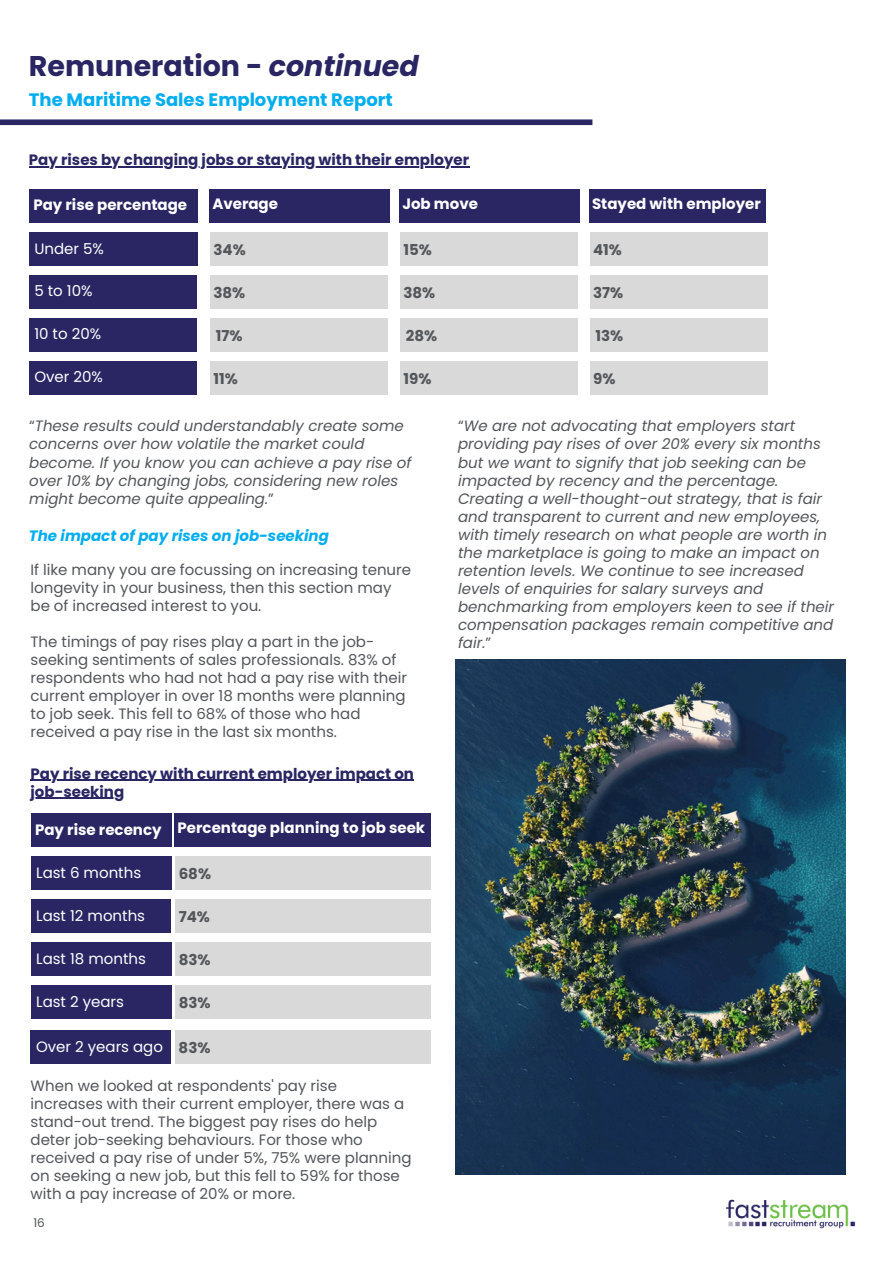
<style>
.page{position:relative;width:894px;height:1264px;background:#fff}
.page>*{position:absolute;margin:0;border:0;box-sizing:border-box;transform-origin:0 0}
.t1{font:700 28.5px "Poppins";color:#292663}
.t2{font:700 18px "Poppins";color:#00aeef}
.t3{font:italic 15px/18px "Poppins";color:#53565a}
.t4{font:15px/18px "Poppins";color:#53565a}
.t5{font:700 15px "Poppins";color:#292663}
.t6{font:700 15px "Poppins";color:#fff}
.t7{font:15px "Poppins";color:#fff}
.t8{font:700 15px "Poppins";color:#53565a}
.t9{font:italic 700 15px "Poppins";color:#00aeef}
.t10{font:12px "Poppins";color:#53565a}
.s1{font-style:italic}
.s2{font-style:normal}
</style>
<div class="page">
<div style="left:0;top:119px;width:592px;height:6px;background:#292663"></div>
<img style="left:725px;top:1199px;width:131px;height:30px">
<div style="left:31px;top:813px;width:140px;height:34px;background:#292663"></div>
<div style="left:174px;top:813px;width:257px;height:34px;background:#292663"></div>
<div style="left:31px;top:856px;width:140px;height:34px;background:#292663"></div>
<div style="left:175px;top:856px;width:256px;height:34px;background:#d9d9d9"></div>
<div style="left:31px;top:899px;width:139px;height:34px;background:#292663"></div>
<div style="left:175px;top:899px;width:256px;height:34px;background:#d9d9d9"></div>
<div style="left:31px;top:942px;width:140px;height:33px;background:#292663"></div>
<div style="left:175px;top:942px;width:256px;height:33px;background:#d9d9d9"></div>
<div style="left:31px;top:985px;width:140px;height:34px;background:#292663"></div>
<div style="left:175px;top:985px;width:256px;height:34px;background:#d9d9d9"></div>
<hr style="left:31px;top:779px;width:383px;height:2px;background:#292663">
<hr style="left:31px;top:797px;width:93px;height:2px;background:#292663">
<img style="left:455px;top:659px;width:390px;height:515px">
<hr style="left:29px;top:166px;width:440px;height:1px;background:#292663">
<div style="left:29px;top:189px;width:169px;height:33px;background:#292663"></div>
<div style="left:209px;top:189px;width:180px;height:33px;background:#292663"></div>
<div style="left:29px;top:232px;width:169px;height:34px;background:#292663"></div>
<div style="left:210px;top:232px;width:178px;height:34px;background:#d9d9d9"></div>
<div style="left:29px;top:275px;width:168px;height:33px;background:#292663"></div>
<div style="left:210px;top:275px;width:178px;height:33px;background:#d9d9d9"></div>
<div style="left:29px;top:317px;width:167px;height:34px;background:#292663"></div>
<div style="left:210px;top:317px;width:178px;height:34px;background:#d9d9d9"></div>
<div style="left:29px;top:361px;width:167px;height:34px;background:#292663"></div>
<div style="left:210px;top:361px;width:178px;height:34px;background:#d9d9d9"></div>
<div style="left:399px;top:189px;width:180px;height:33px;background:#292663"></div>
<div style="left:400px;top:232px;width:178px;height:34px;background:#d9d9d9"></div>
<div style="left:400px;top:275px;width:178px;height:33px;background:#d9d9d9"></div>
<div style="left:400px;top:317px;width:178px;height:34px;background:#d9d9d9"></div>
<div style="left:400px;top:361px;width:178px;height:34px;background:#d9d9d9"></div>
<div style="left:588px;top:189px;width:177px;height:34px;background:#292663"></div>
<div style="left:589px;top:232px;width:178px;height:34px;background:#d9d9d9"></div>
<div style="left:589px;top:275px;width:178px;height:34px;background:#d9d9d9"></div>
<div style="left:589px;top:318px;width:178px;height:33px;background:#d9d9d9"></div>
<div style="left:589px;top:361px;width:178px;height:34px;background:#d9d9d9"></div>
<div style="left:31px;top:1030px;width:140px;height:34px;background:#292663"></div>
<div style="left:175px;top:1030px;width:256px;height:34px;background:#d9d9d9"></div>
<h3 class="t1" style="left:29px;top:46px;width:391px">Remuneration - <span class="s1">continued</span></h3>
<h3 class="t2" style="left:29px;top:87px;width:365px">The Maritime Sales Employment Report</h3>
<h3 class="t5" style="left:29px;top:149px;width:442px">Pay rises by changing jobs or staying with their employer</h3>
<h3 class="t6" style="left:212px;top:193px;width:67px">Average</h3>
<h3 class="t8" style="left:213px;top:239px;width:34px">34%</h3>
<h3 class="t8" style="left:213px;top:282px;width:33px">38%</h3>
<p class="t8" style="left:216px;top:325px;width:28px">17%</p>
<p class="t8" style="left:213px;top:368px;width:26px">11%</p>
<p class="t6" style="left:402px;top:193px;width:77px">Job move</p>
<h3 class="t8" style="left:403px;top:239px;width:30px">15%</h3>
<h3 class="t8" style="left:403px;top:282px;width:33px">38%</h3>
<p class="t8" style="left:406px;top:325px;width:33px">28%</p>
<h3 class="t8" style="left:403px;top:368px;width:29px">19%</h3>
<h3 class="t6" style="left:33px;top:194px;width:155px">Pay rise percentage</h3>
<p class="t7" style="left:34px;top:238px;width:71px">Under 5%</p>
<p class="t7" style="left:34px;top:280px;width:60px">5 to 10%</p>
<p class="t7" style="left:34px;top:323px;width:68px">10 to 20%</p>
<h3 class="t7" style="left:34px;top:367px;width:70px">Over 20%</h3>
<h3 class="t6" style="left:592px;top:193px;width:170px">Stayed with employer</h3>
<p class="t8" style="left:593px;top:239px;width:30px">41%</p>
<h3 class="t8" style="left:593px;top:282px;width:32px">37%</h3>
<h3 class="t8" style="left:595px;top:325px;width:29px">13%</h3>
<p class="t8" style="left:593px;top:368px;width:24px">9%</p>
<h3 class="t3" style="left:29px;top:417px;width:383px"><span class="s2">“</span>These results could understandably create some concerns over how volatile the market could become. If you know you can achieve a pay rise of over 10% by changing jobs, considering new roles might become quite appealing.<span class="s2">”</span></h3>
<h3 class="t9" style="left:29px;top:525px;width:301px">The impact of pay rises on job-seeking</h3>
<h3 class="t4" style="left:31px;top:560px;width:382px">If like many you are focussing on increasing tenure longevity in your business, then this section may be of increased interest to you.</h3>
<h3 class="t4" style="left:31px;top:632px;width:378px">The timings of pay rises play a part in the job&shy;seeking sentiments of sales professionals. 83% of respondents who had not had a pay rise with their current employer in over 18 months were planning to job seek. This fell to 68% of those who had received a pay rise in the last six months.</h3>
<h3 class="t5" style="left:31px;top:763px;width:385px">Pay rise recency with current employer impact on</h3>
<h3 class="t5" style="left:31px;top:781px;width:95px">job-seeking</h3>
<h3 class="t6" style="left:35px;top:819px;width:128px">Pay rise recency</h3>
<p class="t7" style="left:36px;top:862px;width:106px">Last 6 months</p>
<p class="t7" style="left:36px;top:905px;width:110px">Last 12 months</p>
<h3 class="t7" style="left:36px;top:947px;width:111px">Last 18 months</h3>
<h3 class="t7" style="left:36px;top:991px;width:89px">Last 2 years</h3>
<h3 class="t6" style="left:177px;top:817px;width:249px">Percentage planning to job seek</h3>
<h3 class="t8" style="left:179px;top:863px;width:34px">68%</h3>
<h3 class="t8" style="left:179px;top:906px;width:33px">74%</h3>
<h3 class="t8" style="left:179px;top:949px;width:33px">83%</h3>
<h3 class="t8" style="left:179px;top:992px;width:33px">83%</h3>
<p class="t7" style="left:36px;top:1036px;width:128px">Over 2 years ago</p>
<p class="t8" style="left:178px;top:1037px;width:33px">83%</p>
<p class="t4" style="left:31px;top:1076px;width:382px">When we looked at respondents' pay rise increases with their current employer, there was a stand-out trend. The biggest pay rises do help deter job-seeking behaviours. For those who received a pay rise of under 5%, 75% were planning on seeking a new job, but this fell to 59% for those with a pay increase of 20% or more.</p>
<h1 class="t10" style="left:33px;top:1214px;width:13px">16</h1>
<p class="t3" style="left:458px;top:417px;width:377px"><span class="s2">“</span>We are not advocating that employers start providing pay rises of over 20% every six months but we want to signify that job seeking can be impacted by recency and the percentage.<br>Creating a well-thought-out strategy, that is fair and transparent to current and new employees, with timely research on what people are worth in the marketplace is going to make an impact on retention levels. We continue to see increased levels of enquiries for salary surveys and benchmarking from employers keen to see if their compensation packages remain competitive and fair.<span class="s2">”</span></p>
</div>
